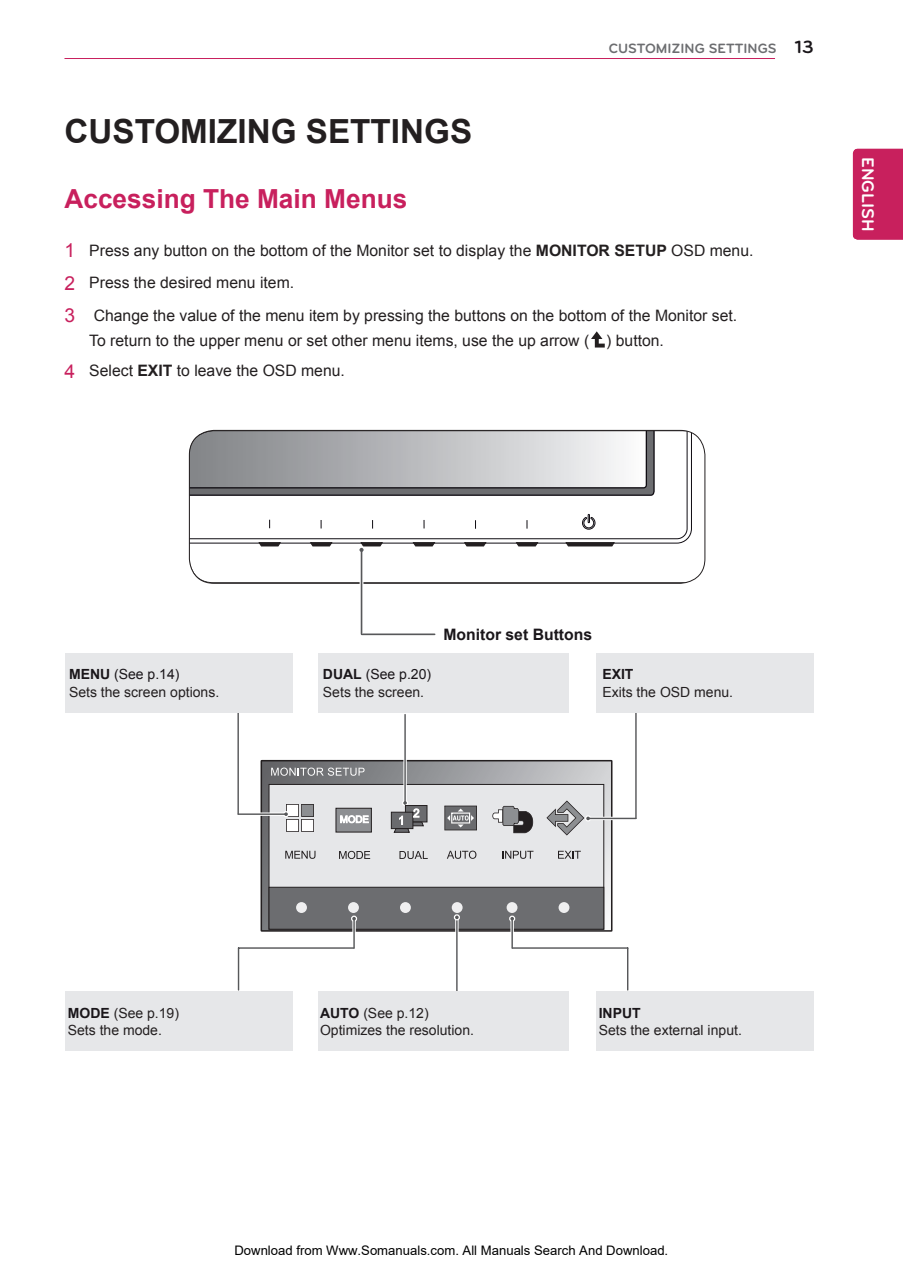
<style>
.page{position:relative;width:903px;height:1275px;background:#fff}
.page>*{position:absolute;margin:0;border:0;box-sizing:border-box;transform-origin:0 0}
.t1{font:700 33.25px "Arial";color:#231f20}
.t2{font:700 26.25px "Arial";color:#c8205d}
.t3{font:700 21px "Bryant LG";color:#fff}
.t4{font:700 18.38px "Bryant LG";color:#1a161a}
.t5{font:700 17.5px "Bryant LG";color:#fff}
.t6{font:15.75px/32.7px "Arial";color:#231f20}
.t7{font:700 15.75px "Arial";color:#1a161a}
.t8{font:14px/17.5px "Arial";color:#231f20}
.t9{font:700 14px "Bryant LG";color:#6c6d70}
.t10{font:700 14px "Arial";color:#1a161a}
.t11{font:13.12px "Arial";color:#000}
.s1{font-size:19.25px;color:#c8205d}
.s2{font-weight:700}
.s3{font-weight:700;color:#1a161a}
.s4{color:#1a161a}
</style>
<div class="page">
<hr style="left:64px;top:58px;width:711px;height:1px;background:#c8205d">
<div style="left:853px;top:149px;width:50px;height:91px;background:#c8205d"></div>
<svg style="left:591px;top:331px;width:14px;height:17px"></svg>
<svg style="left:189px;top:430px;width:516px;height:153px"></svg>
<div style="left:189px;top:430px;width:516px;height:154px;border:1px solid #231f20;border-radius:25px"></div>
<svg style="left:264px;top:763px;width:345px;height:166px;background:#9c9da0"></svg>
<div style="left:261px;top:760px;width:351px;height:172px;border:2px solid #231f20"></div>
<div style="left:269px;top:784px;width:335px;height:145px;background:#e6e7e9;border:1px solid #231f20"></div>
<div style="left:269px;top:887px;width:335px;height:42px;background:#6c6d70;border:1px solid #231f20"></div>
<svg style="left:444px;top:806px;width:33px;height:24px"></svg>
<svg style="left:492px;top:806px;width:41px;height:27px"></svg>
<div style="left:296px;top:902px;width:11px;height:11px;background:#efeff0;border-radius:50%"></div>
<div style="left:348px;top:902px;width:11px;height:11px;background:#efeff0;border-radius:50%"></div>
<div style="left:400px;top:902px;width:11px;height:11px;background:#efeff0;border-radius:50%"></div>
<div style="left:507px;top:902px;width:10px;height:11px;background:#efeff0;border-radius:50%"></div>
<div style="left:558px;top:902px;width:11px;height:11px;background:#efeff0;border-radius:50%"></div>
<div style="left:452px;top:902px;width:11px;height:11px;background:#efeff0;border-radius:50%"></div>
<svg style="left:271px;top:768px;width:94px;height:8px"></svg>
<svg style="left:285px;top:851px;width:30px;height:8px"></svg>
<svg style="left:447px;top:851px;width:29px;height:8px"></svg>
<svg style="left:502px;top:851px;width:31px;height:8px"></svg>
<svg style="left:558px;top:851px;width:23px;height:8px"></svg>
<svg style="left:339px;top:851px;width:31px;height:8px"></svg>
<svg style="left:399px;top:851px;width:29px;height:8px"></svg>
<svg style="left:260px;top:812px;width:23px;height:4px"></svg>
<hr style="left:238px;top:813px;width:47px;height:2px;background:#57585a">
<svg style="left:283px;top:804px;width:31px;height:28px"></svg>
<hr style="left:237px;top:713px;width:2px;height:101px;background:#57585a">
<svg style="left:510px;top:922px;width:4px;height:10px"></svg>
<hr style="left:511px;top:919px;width:2px;height:29px;background:#57585a">
<svg style="left:509px;top:916px;width:6px;height:6px"></svg>
<hr style="left:512px;top:947px;width:116px;height:2px;background:#57585a">
<hr style="left:627px;top:948px;width:1px;height:42px;background:#57585a">
<svg style="left:352px;top:922px;width:4px;height:10px"></svg>
<hr style="left:353px;top:919px;width:2px;height:29px;background:#57585a">
<svg style="left:351px;top:916px;width:6px;height:6px"></svg>
<hr style="left:238px;top:947px;width:116px;height:2px;background:#57585a">
<hr style="left:238px;top:948px;width:1px;height:42px;background:#57585a">
<svg style="left:403px;top:760px;width:4px;height:40px"></svg>
<hr style="left:404px;top:715px;width:2px;height:87px;background:#57585a">
<svg style="left:455px;top:920px;width:4px;height:12px"></svg>
<hr style="left:456px;top:918px;width:2px;height:81px;background:#57585a">
<svg style="left:454px;top:914px;width:6px;height:6px"></svg>
<hr style="left:589px;top:817px;width:46px;height:3px;background:#fff">
<hr style="left:589px;top:818px;width:47px;height:1px;background:#57585a">
<svg style="left:546px;top:800px;width:45px;height:35px"></svg>
<hr style="left:635px;top:711px;width:2px;height:107px;background:#57585a">
<div style="left:336px;top:808px;width:36px;height:24px;background:#8d8f92;border:1px solid #231f20"></div>
<svg style="left:340px;top:815px;width:29px;height:8px"></svg>
<div style="left:405px;top:805px;width:22px;height:17px;background:#6a6b6e;border:1px solid #231f20"></div>
<svg style="left:391px;top:812px;width:2px;height:17px"></svg>
<svg style="left:393px;top:800px;width:31px;height:33px"></svg>
<div style="left:65px;top:653px;width:228px;height:60px;background:#e6e7e9"></div>
<div style="left:318px;top:653px;width:250px;height:60px;background:#e6e7e9"></div>
<div style="left:597px;top:653px;width:217px;height:60px;background:#e6e7e9"></div>
<div style="left:597px;top:991px;width:217px;height:60px;background:#e6e7e9"></div>
<div style="left:65px;top:991px;width:228px;height:60px;background:#e6e7e9"></div>
<div style="left:318px;top:991px;width:250px;height:60px;background:#e6e7e9"></div>
<svg style="left:363px;top:635px;width:72px;height:1px"></svg>
<hr style="left:362px;top:633px;width:73px;height:2px;background:#57585a">
<hr style="left:360px;top:551px;width:3px;height:81px;background:#fff">
<div style="left:358px;top:546px;width:7px;height:7px;border:3px solid #fff;border-radius:50%"></div>
<hr style="left:361px;top:551px;width:1px;height:83px;background:#57585a">
<svg style="left:359px;top:542px;width:24px;height:10px"></svg>
<p class="t9" style="left:609px;top:40px;width:169px">CUSTOMIZING SETTINGS</p>
<p class="t4" style="left:795px;top:36px;width:20px">13</p>
<h1 class="t1" style="left:64px;top:110px;width:71px">CUSTO</h1>
<h1 class="t1" style="left:180px;top:110px;width:148px">MIZING SETT</h1>
<h1 class="t1" style="left:391px;top:110px;width:80px">INGS</h1>
<h2 class="t2" style="left:64px;top:181px;width:344px">Accessing The Main Menus</h2>
<p class="t6" style="left:64px;top:234px;width:561px"><span class="s1">1</span> Press any button on the bottom of the Monitor set to display the <span class="s2">MON ITOR SET</span></p>
<p class="t6" style="left:645px;top:234px;width:110px"><span class="s2">UP</span> OSD menu.</p>
<p class="t6" style="left:64px;top:267px;width:674px"><span class="s1">2</span> Press the desired menu item.<br><span class="s1">3</span> Change the value of the menu item by pressing the buttons on the bottom of the Monitor set.</p>
<p class="t6" style="left:64px;top:326px;width:601px;line-height:30.3px;text-indent:25px">To return to the upper menu or set other menu items, use the up arrow ( ) button.<br><span class="s1">4</span> Select <span class="s2">EXIT</span> to leave the OSD menu.</p>
<p class="t5" style="left:879px;top:157px;width:76px;rotate:90deg">ENGLISH</p>
<h3 class="t3" style="left:883px;top:173px;width:44px;rotate:90deg">ENG</h3>
<p class="t7" style="left:443px;top:624px;width:150px">Monitor set Buttons</p>
<p class="t8" style="left:69px;top:666px;width:152px"><span class="s3">MENU</span> <span class="s4">(See p.14)<br></span>Sets the screen options.</p>
<p class="t8" style="left:323px;top:666px;width:110px"><span class="s3">DUAL</span> <span class="s4">(See p.20)<br></span>Sets the screen.</p>
<p class="t10" style="left:602px;top:665px;width:32px">EXIT</p>
<p class="t8" style="left:602px;top:683px;width:132px">Exits the OSD menu.</p>
<p class="t8" style="left:68px;top:1004px;width:113px"><span class="s3">MODE</span> (See p.19)<br>Sets the mode.</p>
<p class="t8" style="left:320px;top:1004px;width:156px"><span class="s3">AUTO</span> (See p.12)<br>Optimizes the resolution.</p>
<p class="t10" style="left:599px;top:1004px;width:43px">INPUT</p>
<p class="t8" style="left:599px;top:1022px;width:145px">Sets the external input.</p>
<p class="t11" style="left:234px;top:1243px;width:435px">Download from Www.Somanuals.com. All Manuals Search And Download.</p>
</div>
